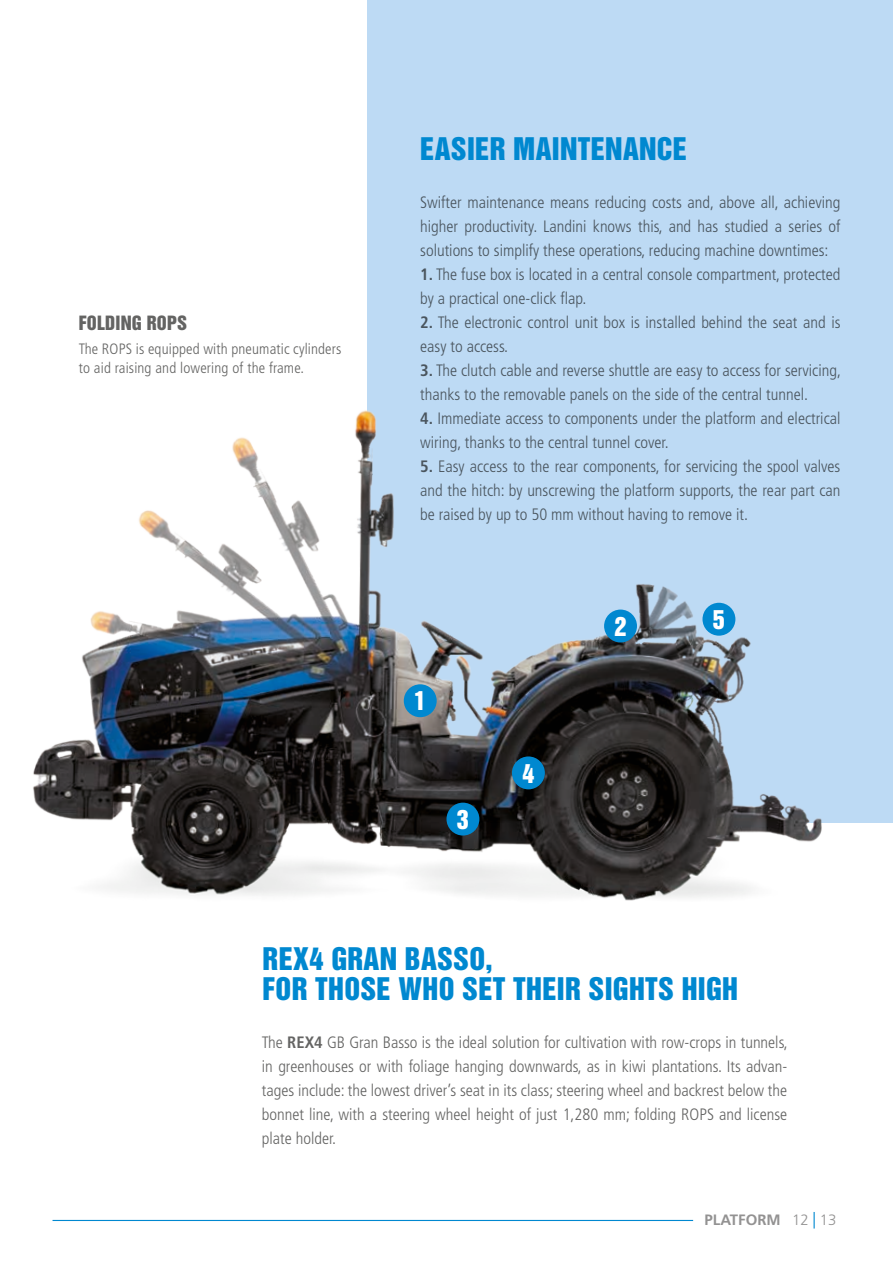
<style>
.page{position:relative;width:893px;height:1263px;background:#fff}
.page>*{position:absolute;margin:0;border:0;box-sizing:border-box;transform-origin:0 0}
.t1{font:28.5px/30px "Helvetica Inserat";letter-spacing:.01em;color:#0088d0}
.t2{font:24px "Helvetica Inserat";color:#fff}
.t3{font:18px "Helvetica Inserat";letter-spacing:.01em;color:#646463}
.t4{font:300 condensed 16.5px/24px "Frutiger LT Std";color:#646463}
.t5{font:300 condensed 15px/19.5px "Frutiger LT Std";letter-spacing:.01em;color:#646463}
.t6{font:700 15px "Frutiger LT Std";color:#939292}
.t7{font:300 15px "Frutiger LT Std";color:#939292}
.s1{font-weight:700}
</style>
<div class="page">
<div style="left:368px;top:0;width:525px;height:823px;background:#bddaf4"></div>
<svg style="left:813px;top:1212px;width:2px;height:16px"></svg>
<img style="left:33px;top:374px;width:789px;height:527px">
<div style="left:404px;top:684px;width:33px;height:33px;background:#0088d0;border-radius:50%"></div>
<div style="left:512px;top:756px;width:33px;height:33px;background:#0088d0;border-radius:50%"></div>
<div style="left:604px;top:609px;width:33px;height:33px;background:#0088d0;border-radius:50%"></div>
<div style="left:702px;top:603px;width:33px;height:33px;background:#0088d0;border-radius:50%"></div>
<div style="left:446px;top:803px;width:33px;height:32px;background:#0088d0;border-radius:50%"></div>
<hr style="left:53px;top:1220px;width:640px;height:1px;background:#0088d0">
<p class="t3" style="left:79px;top:312px;width:110px">FOLDING ROPS</p>
<p class="t5" style="left:79px;top:339px;width:264px">The ROPS is equipped with pneumatic cylinders to aid raising and lowering of the frame.</p>
<h1 class="t1" style="left:420px;top:134px;width:268px">EASIER MAINTENANCE</h1>
<p class="t4" style="left:420px;top:190px;width:422px;text-align:justify">Swifter maintenance means reducing costs and, above all, achieving higher productivity. Landini knows this, and has studied a series of solutions to simplify these operations, reducing machine downtimes:</p>
<p class="t4" style="left:420px;top:262px;width:422px"><span class="s1">1.</span> The fuse box is located in a central console compartment, protected by a practical one-click flap.</p>
<p class="t4" style="left:420px;top:310px;width:422px"><span class="s1">2.</span> The electronic control unit box is installed behind the seat and is easy to access.</p>
<p class="t4" style="left:420px;top:358px;width:422px"><span class="s1">3.</span> The clutch cable and reverse shuttle are easy to access for servicing, thanks to the removable panels on the side of the central tunnel.</p>
<p class="t4" style="left:420px;top:406px;width:422px"><span class="s1">4.</span> Immediate access to components under the platform and electrical wiring, thanks to the central tunnel cover.</p>
<p class="t4" style="left:420px;top:454px;width:422px;text-align:justify"><span class="s1">5.</span> Easy access to the rear components, for servicing the spool valves and the hitch: by unscrewing the platform supports, the rear part can be raised by up to 50 mm without having to remove it.</p>
<h2 class="t2" style="left:414px;top:687px;width:13px">1</h2>
<h2 class="t2" style="left:457px;top:805px;width:13px">3</h2>
<h2 class="t2" style="left:522px;top:759px;width:13px">4</h2>
<h2 class="t2" style="left:614px;top:612px;width:13px">2</h2>
<h2 class="t2" style="left:713px;top:605px;width:13px">5</h2>
<h1 class="t1" style="left:263px;top:944px;width:477px">REX4 GRAN BASSO,<br>FOR THOSE WHO SET THEIR SIGHTS HIGH</h1>
<p class="t4" style="left:262px;top:1030px;width:527px;text-align:justify">The <span class="s1">REX4</span> GB Gran Basso is the ideal solution for cultivation with row-crops in tunnels, in greenhouses or with foliage hanging downwards, as in kiwi plantations. Its advan&shy;tages include: the lowest driver’s seat in its class; steering wheel and backrest below the bonnet line, with a steering wheel height of just 1,280 mm; folding ROPS and license plate holder.</p>
<p class="t6" style="left:704px;top:1211px;width:78px">PLATFORM</p>
<p class="t7" style="left:792px;top:1211px;width:46px">12 13</p>
</div>
